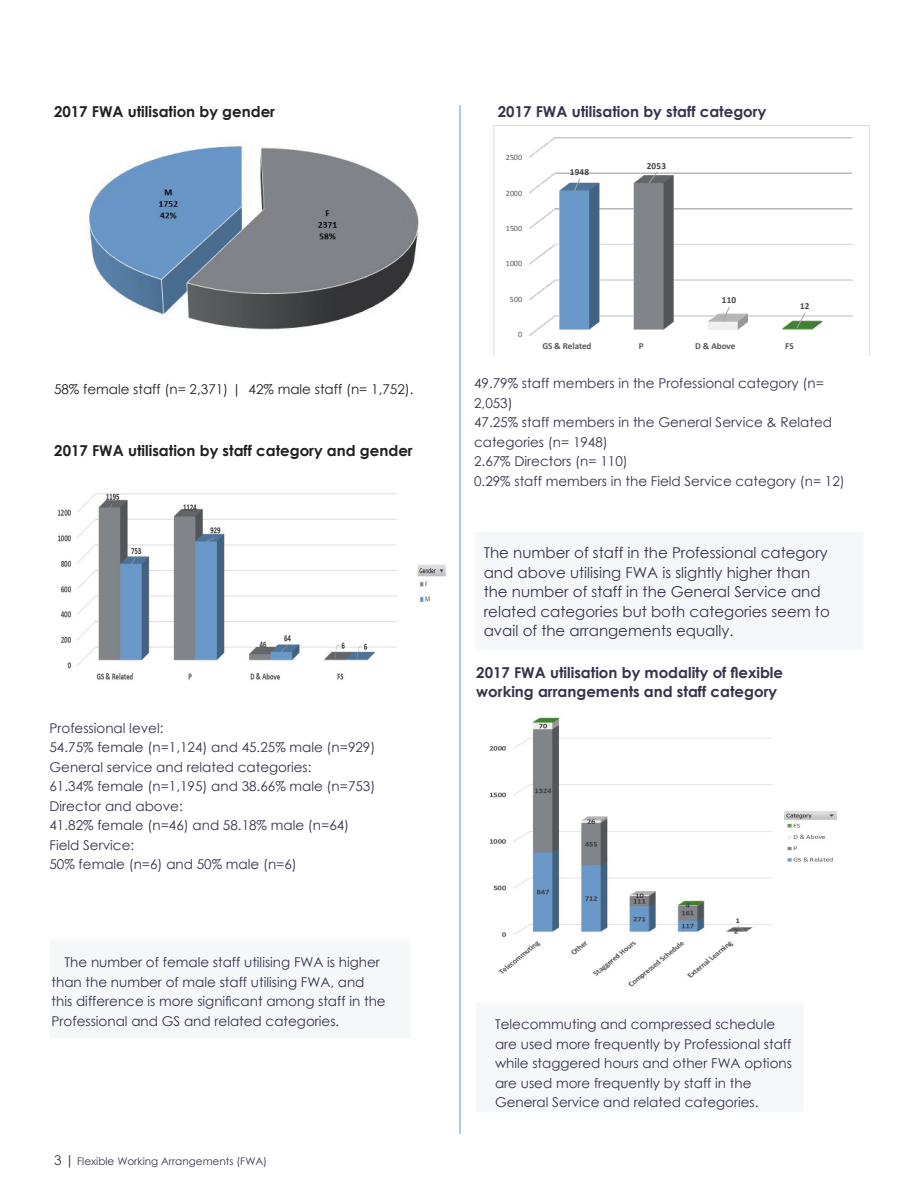
<style>
.page{position:relative;width:918px;height:1188px;background:#fff}
.page>*{position:absolute;margin:0;border:0;box-sizing:border-box;transform-origin:0 0}
.t1{font:15px/19.5px "Century Gothic";color:#35344c}
.t2{font:700 15px/19.5px "Century Gothic";color:#35344c}
.t3{font:700 15px "Century Gothic";color:#231f20}
.t4{font:13.5px/19.5px "Century Gothic";color:#35344c}
.t5{font:13.5px "Century Gothic";color:#231f20}
.t6{font:10.5px "Century Gothic";color:#35344c}
.t7{font:700 9.3px "Calibri";letter-spacing:-.01em;color:#595959}
.t8{font:700 9.3px "Calibri";letter-spacing:.02em;color:#404040}
.t9{font:8.1px "Calibri";letter-spacing:.025em;color:#595959}
.s1{font-size:13.5px}
</style>
<div class="page">
<hr style="left:459px;top:106px;width:1px;height:1028px;background:#6897c7">
<div style="left:50px;top:938px;width:361px;height:100px;background:#f6f7f9"></div>
<div style="left:474px;top:531px;width:390px;height:119px;background:#f6f7f9"></div>
<div style="left:475px;top:1002px;width:329px;height:110px;background:#f6f7f9"></div>
<svg style="left:494px;top:125px;width:376px;height:230px"></svg>
<img style="left:489px;top:717px;width:348px;height:270px">
<img style="left:57px;top:493px;width:389px;height:187px">
<img style="left:86px;top:145px;width:333px;height:185px">
<p class="t3" style="left:54px;top:100px;width:223px">2017 FWA utilisation by gender</p>
<p class="t5" style="left:54px;top:380px;width:361px">58% female staff (n= 2,371) | 42% male staff (n= 1,752).</p>
<p class="t3" style="left:54px;top:439px;width:360px">2017 FWA utilisation by staff category and gender</p>
<p class="t4" style="left:50px;top:718px;width:115px">Professional level:</p>
<p class="t4" style="left:50px;top:737px;width:327px">54.75% female (n=1,124) and 45.25% male (n=929)</p>
<p class="t4" style="left:50px;top:757px;width:264px">General service and related categories:</p>
<p class="t4" style="left:50px;top:776px;width:327px">61.34% female (n=1,195) and 38.66% male (n=753)</p>
<p class="t4" style="left:50px;top:796px;width:135px">Director and above:</p>
<p class="t4" style="left:50px;top:815px;width:301px">41.82% female (n=46) and 58.18% male (n=64)</p>
<p class="t4" style="left:50px;top:835px;width:86px">Field Service:</p>
<p class="t4" style="left:50px;top:854px;width:249px">50% female (n=6) and 50% male (n=6)</p>
<p class="t4" style="left:52px;top:952px;width:336px;text-indent:13px">The number of female staff utilising FWA is higher than the number of male staff utilising FWA, and this difference is more significant among staff in the Professional and GS and related categories.</p>
<p class="t6" style="left:54px;top:1154px;width:215px"><span class="s1">3 |</span> Flexible Working Arrangements (FWA)</p>
<p class="t2" style="left:498px;top:101px;width:270px">2017 FWA utilisation by staff category</p>
<p class="t9" style="left:506px;top:152px;width:18px">2500</p>
<p class="t9" style="left:506px;top:188px;width:18px">2000</p>
<p class="t9" style="left:506px;top:223px;width:18px">1500</p>
<p class="t9" style="left:506px;top:259px;width:18px">1000</p>
<p class="t9" style="left:510px;top:294px;width:14px">500</p>
<p class="t9" style="left:518px;top:330px;width:6px">0</p>
<p class="t8" style="left:570px;top:166px;width:21px">1948</p>
<p class="t8" style="left:647px;top:160px;width:21px">2053</p>
<p class="t8" style="left:722px;top:294px;width:16px">110</p>
<p class="t8" style="left:800px;top:300px;width:11px">12</p>
<p class="t7" style="left:542px;top:340px;width:51px">GS &amp; Related</p>
<p class="t7" style="left:639px;top:340px;width:6px">P</p>
<p class="t7" style="left:695px;top:340px;width:42px">D &amp; Above</p>
<p class="t7" style="left:785px;top:340px;width:10px">FS</p>
<p class="t4" style="left:474px;top:373px;width:351px">49.79% staff members in the Professional category (n=<br>2,053)</p>
<p class="t4" style="left:474px;top:412px;width:359px">47.25% staff members in the General Service &amp; Related categories (n= 1948)</p>
<p class="t4" style="left:474px;top:451px;width:155px">2.67% Directors (n= 110)</p>
<p class="t4" style="left:474px;top:471px;width:372px">0.29% staff members in the Field Service category (n= 12)</p>
<p class="t1" style="left:484px;top:543px;width:348px">The number of staff in the Professional category and above utilising FWA is slightly higher than the number of staff in the General Service and related categories but both categories seem to avail of the arrangements equally.</p>
<p class="t2" style="left:476px;top:662px;width:308px">2017 FWA utilisation by modality of flexible working arrangements and staff category</p>
<p class="t4" style="left:495px;top:1014px;width:298px">Telecommuting and compressed schedule are used more frequently by Professional staff while staggered hours and other FWA options are used more frequently by staff in the General Service and related categories.</p>
</div>
